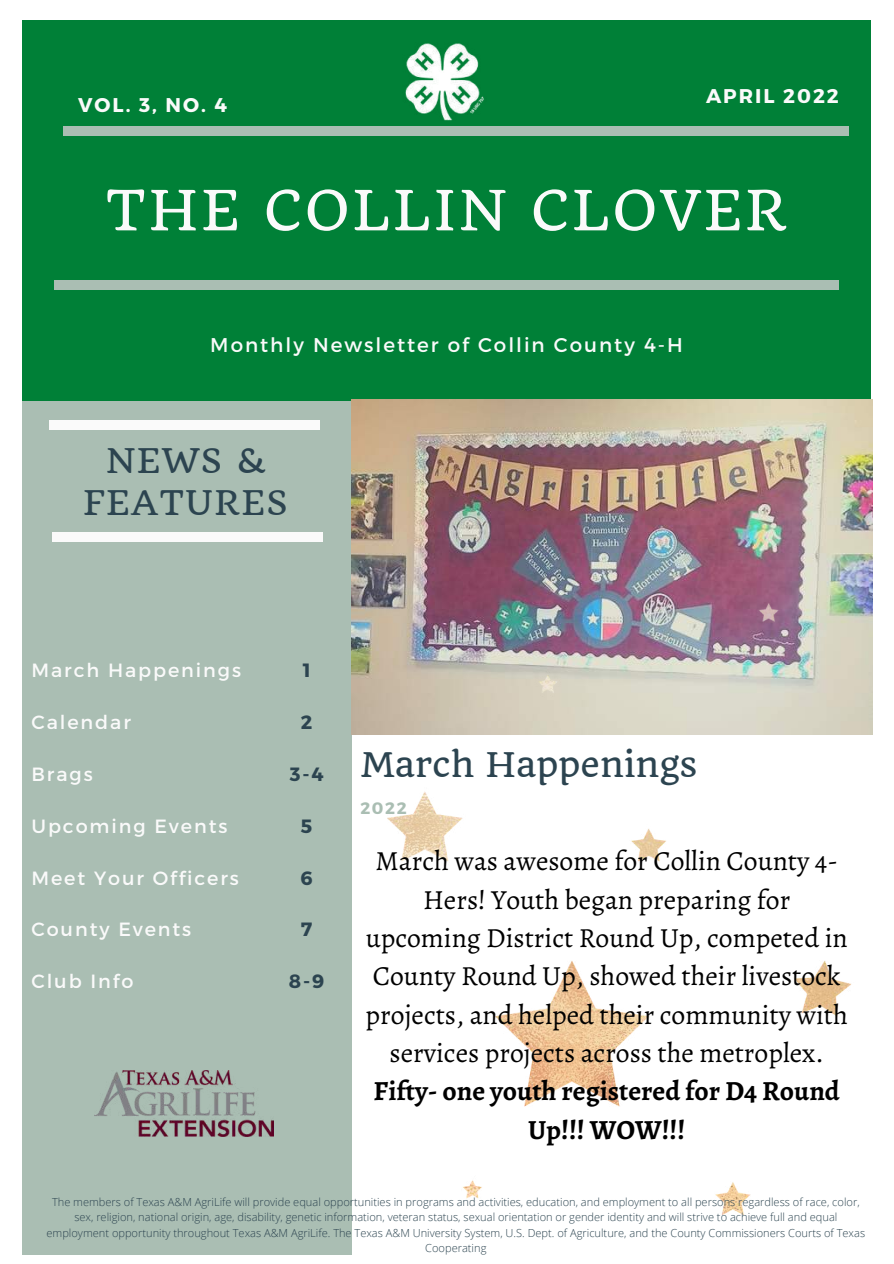
<style>
.page{position:relative;width:894px;height:1264px;background:#fff}
.page>*{position:absolute;margin:0;border:0;box-sizing:border-box;transform-origin:0 0}
.t1{font:54px "Quando";letter-spacing:.05em;color:#fafafa}
.t2{font:33.15px "Quando";color:#2c4450}
.t3{font:33.15px/41.7px "Quando";letter-spacing:.05em;color:#2c4450;text-align:center}
.t4{font:27.75px/38.2px "Alegreya";color:#000;text-align:center}
.t5{font:700 27.75px/38.2px "Alegreya";color:#000;text-align:center}
.t6{font:19.8px "Montserrat";letter-spacing:.1em;color:#fafafa}
.t7{font:700 19.8px "Montserrat";letter-spacing:.1em;color:#fafafa}
.t8{font:19.2px "Montserrat";letter-spacing:.1em;color:#fafafa}
.t9{font:700 19.2px "Montserrat";color:#2c4450}
.t10{font:700 16.5px "Montserrat";color:#aabeb3}
.t11{font:300 11.1px/15.5px "Open Sans";color:#2c4450;text-align:center}
</style>
<div class="page">
<div style="left:23px;top:20px;width:847px;height:381px;background:#008037"></div>
<div style="left:23px;top:401px;width:328px;height:853px;background:#aabeb3"></div>
<div style="left:63px;top:126px;width:785px;height:9px;background:#aabeb3"></div>
<div style="left:54px;top:281px;width:784px;height:9px;background:#aabeb3"></div>
<div style="left:49px;top:421px;width:270px;height:9px;background:#fafafa"></div>
<div style="left:53px;top:532px;width:270px;height:9px;background:#fafafa"></div>
<img style="left:351px;top:400px;width:520px;height:334px">
<img style="left:405px;top:43px;width:79px;height:78px">
<img style="left:387px;top:603px;width:486px;height:611px">
<img style="left:94px;top:1070px;width:179px;height:66px">
<h3 class="t7" style="left:78px;top:92px;width:150px">VOL. 3, NO. 4</h3>
<h3 class="t7" style="left:705px;top:83px;width:134px">APRIL 2022</h3>
<h1 class="t1" style="left:105px;top:177px;width:682px">THE COLLIN CLOVER</h1>
<h3 class="t6" style="left:210px;top:332px;width:474px">Monthly Newsletter of Collin County 4-H</h3>
<h2 class="t3" style="left:83px;top:440px;width:206px">NEWS &amp;<br>FEATURES</h2>
<h3 class="t8" style="left:31px;top:658px;width:211px">March Happenings</h3>
<h3 class="t8" style="left:31px;top:709px;width:101px">Calendar</h3>
<h3 class="t8" style="left:31px;top:761px;width:63px">Brags</h3>
<h3 class="t8" style="left:31px;top:813px;width:197px">Upcoming Events</h3>
<h3 class="t8" style="left:31px;top:865px;width:209px">Meet Your Officers</h3>
<h3 class="t8" style="left:31px;top:917px;width:161px">County Events</h3>
<h3 class="t8" style="left:31px;top:968px;width:103px">Club Info</h3>
<h3 class="t9" style="left:302px;top:658px;width:9px">1</h3>
<h3 class="t9" style="left:301px;top:709px;width:13px">2</h3>
<h3 class="t9" style="left:289px;top:761px;width:35px">3-4</h3>
<h3 class="t9" style="left:301px;top:813px;width:13px">5</h3>
<h3 class="t9" style="left:300px;top:865px;width:14px">6</h3>
<h3 class="t9" style="left:301px;top:917px;width:13px">7</h3>
<h3 class="t9" style="left:289px;top:968px;width:37px">8-9</h3>
<h2 class="t2" style="left:360px;top:744px;width:338px">March Happenings</h2>
<h3 class="t10" style="left:360px;top:797px;width:48px">2022</h3>
<h3 class="t4" style="left:365px;top:842px;width:483px">March was awesome for Collin County 4- Hers! Youth began preparing for upcoming District Round Up, competed in County Round Up, showed their livestock projects, and helped their community with services projects across the metroplex.</h3>
<h3 class="t5" style="left:373px;top:1071px;width:467px">Fifty- one youth registered for D4 Round<br>Up!!! WOW!!!</h3>
<p class="t11" style="left:47px;top:1193px;width:819px">The members of Texas A&amp;M AgriLife will provide equal opportunities in programs and activities, education, and employment to all persons regardless of race, color, sex, religion, national origin, age, disability, genetic information, veteran status, sexual orientation or gender identity and will strive to achieve full and equal employment opportunity throughout Texas A&amp;M AgriLife. The Texas A&amp;M University System, U.S. Dept. of Agriculture, and the County Commissioners Courts of Texas Cooperating</p>
</div>
